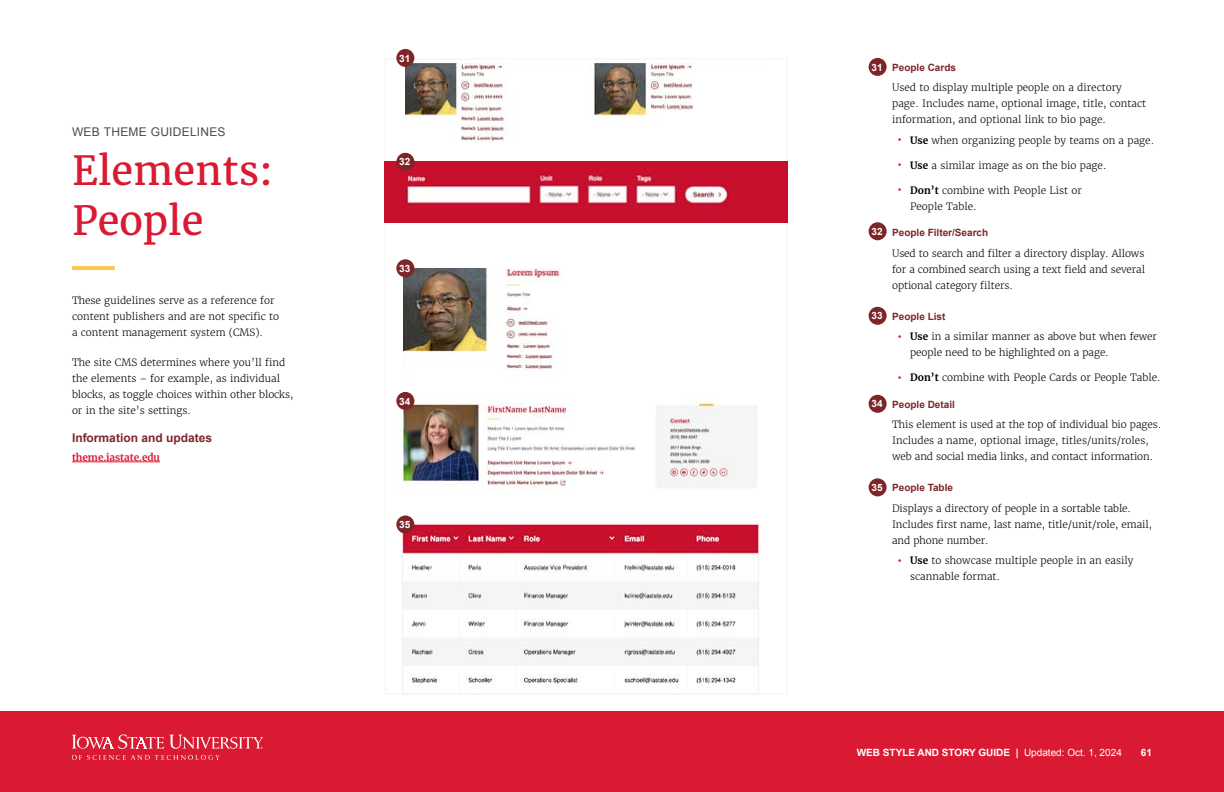
<style>
.page{position:relative;width:1224px;height:792px;background:#fff}
.page>*{position:absolute;margin:0;border:0;box-sizing:border-box;transform-origin:0 0}
.t1{font:40px/50px "Merriweather";color:#da1a32}
.t2{font:700 12px "Arial";color:#7d2529}
.t3{font:12px "Arial";letter-spacing:.025em;color:#4a4a4b}
.t4{font:300 10px/16px "Merriweather";color:#000}
.t5{font:700 10px "Arial";color:#7d2529}
.t6{font:700 10px "Arial";color:#fff}
.t7{font:700 10px "Merriweather";letter-spacing:-.01em;color:#da1a32}
.s1{font-size:16px;color:#da1a32}
.s2{font-weight:700}
.s3{font-weight:400}
</style>
<div class="page">
<div style="left:0;top:711px;width:1224px;height:81px;background:#da1a32"></div>
<svg style="left:72px;top:734px;width:191px;height:26px"></svg>
<img style="left:405px;top:64px;width:288px;height:79px">
<img style="left:398px;top:395px;width:358px;height:97px">
<img style="left:401px;top:521px;width:359px;height:171px">
<img style="left:404px;top:268px;width:159px;height:103px">
<div style="left:869px;top:58px;width:18px;height:18px;background:#7d2529;border-radius:50%"></div>
<div style="left:869px;top:222px;width:18px;height:18px;background:#7d2529;border-radius:50%"></div>
<div style="left:869px;top:395px;width:18px;height:18px;background:#7d2529;border-radius:50%"></div>
<div style="left:869px;top:307px;width:18px;height:18px;background:#7d2529;border-radius:50%"></div>
<div style="left:869px;top:478px;width:18px;height:18px;background:#7d2529;border-radius:50%"></div>
<div style="left:396px;top:49px;width:18px;height:18px;background:#7d2529;border-radius:50%"></div>
<div style="left:396px;top:392px;width:18px;height:18px;background:#7d2529;border-radius:50%"></div>
<div style="left:396px;top:516px;width:18px;height:18px;background:#7d2529;border-radius:50%"></div>
<img style="left:385px;top:162px;width:403px;height:60px">
<div style="left:396px;top:153px;width:18px;height:18px;background:#7d2529;border-radius:50%"></div>
<div style="left:396px;top:259px;width:18px;height:18px;background:#7d2529;border-radius:50%"></div>
<svg style="left:72px;top:266px;width:43px;height:4px"></svg>
<hr style="left:72px;top:462px;width:88px;height:1px;background:#da1a32">
<p class="t3" style="left:72px;top:124px;width:155px">WEB THEME GUIDELINES</p>
<h1 class="t1" style="left:72px;top:145px;width:202px">Elements:<br>People</h1>
<p class="t4" style="left:72px;top:293px;width:209px">These guidelines serve as a reference for content publishers and are not specific to a content management system (CMS).</p>
<p class="t4" style="left:72px;top:354px;width:223px">The site CMS determines where you’ll find the elements – for example, as individual blocks, as toggle choices within other blocks, or in the site’s settings.</p>
<p class="t2" style="left:72px;top:430px;width:142px">Information and updates</p>
<p class="t7" style="left:72px;top:451px;width:89px">theme.iastate.edu</p>
<p class="t6" style="left:399px;top:51px;width:13px">31</p>
<p class="t6" style="left:399px;top:155px;width:13px">32</p>
<p class="t6" style="left:399px;top:262px;width:13px">33</p>
<p class="t6" style="left:399px;top:394px;width:13px">34</p>
<p class="t6" style="left:399px;top:518px;width:13px">35</p>
<p class="t6" style="left:872px;top:60px;width:13px">31</p>
<p class="t6" style="left:872px;top:225px;width:13px">32</p>
<p class="t6" style="left:872px;top:309px;width:13px">33</p>
<p class="t6" style="left:872px;top:397px;width:13px">34</p>
<p class="t6" style="left:872px;top:481px;width:13px">35</p>
<p class="t5" style="left:892px;top:61px;width:65px">People Cards</p>
<p class="t4" style="left:892px;top:80px;width:256px">Used to display multiple people on a directory page. Includes name, optional image, title, contact information, and optional link to bio page.</p>
<p class="t4" style="left:897px;top:132px;width:259px"><span class="s1">•</span> <span class="s2">Use</span> when organizing people by teams on a page.</p>
<p class="t4" style="left:897px;top:157px;width:211px"><span class="s1">•</span> <span class="s2">Use</span> a similar image as on the bio page.</p>
<p class="t4" style="left:910px;top:182px;width:173px;text-indent:-14px"><span class="s1">•</span> <span class="s2">Don’t</span> combine with People List or<br>People Table.</p>
<p class="t5" style="left:892px;top:226px;width:98px">People Filter/Search</p>
<p class="t4" style="left:892px;top:245px;width:254px;text-align:justify">Used to search and filter a directory display. Allows for a combined search using a text field and several optional category filters.</p>
<p class="t5" style="left:892px;top:310px;width:55px">People List</p>
<p class="t4" style="left:910px;top:329px;width:248px;text-indent:-14px"><span class="s1">•</span> <span class="s2">Use</span> in a similar manner as above but when fewer people need to be highlighted on a page.</p>
<p class="t4" style="left:897px;top:370px;width:266px"><span class="s1">•</span> <span class="s2">Don’t</span> combine with People Cards or People Table.</p>
<p class="t5" style="left:892px;top:398px;width:64px">People Detail</p>
<p class="t4" style="left:892px;top:417px;width:271px">This element is used at the top of individual bio pages.<br>Includes a name, optional image, titles/units/roles, web and social media links, and contact information.</p>
<p class="t5" style="left:892px;top:481px;width:62px">People Table</p>
<p class="t4" style="left:892px;top:500px;width:261px">Displays a directory of people in a sortable table.<br>Includes first name, last name, title/unit/role, email, and phone number.</p>
<p class="t4" style="left:910px;top:553px;width:225px;text-indent:-14px"><span class="s1">•</span> <span class="s2">Use</span> to showcase multiple people in an easily scannable format.</p>
<p class="t6" style="left:857px;top:746px;width:267px">WEB STYLE AND STORY GUIDE | <span class="s3">Updated: Oct. 1, 2024</span></p>
<p class="t6" style="left:1141px;top:746px;width:13px">61</p>
</div>
